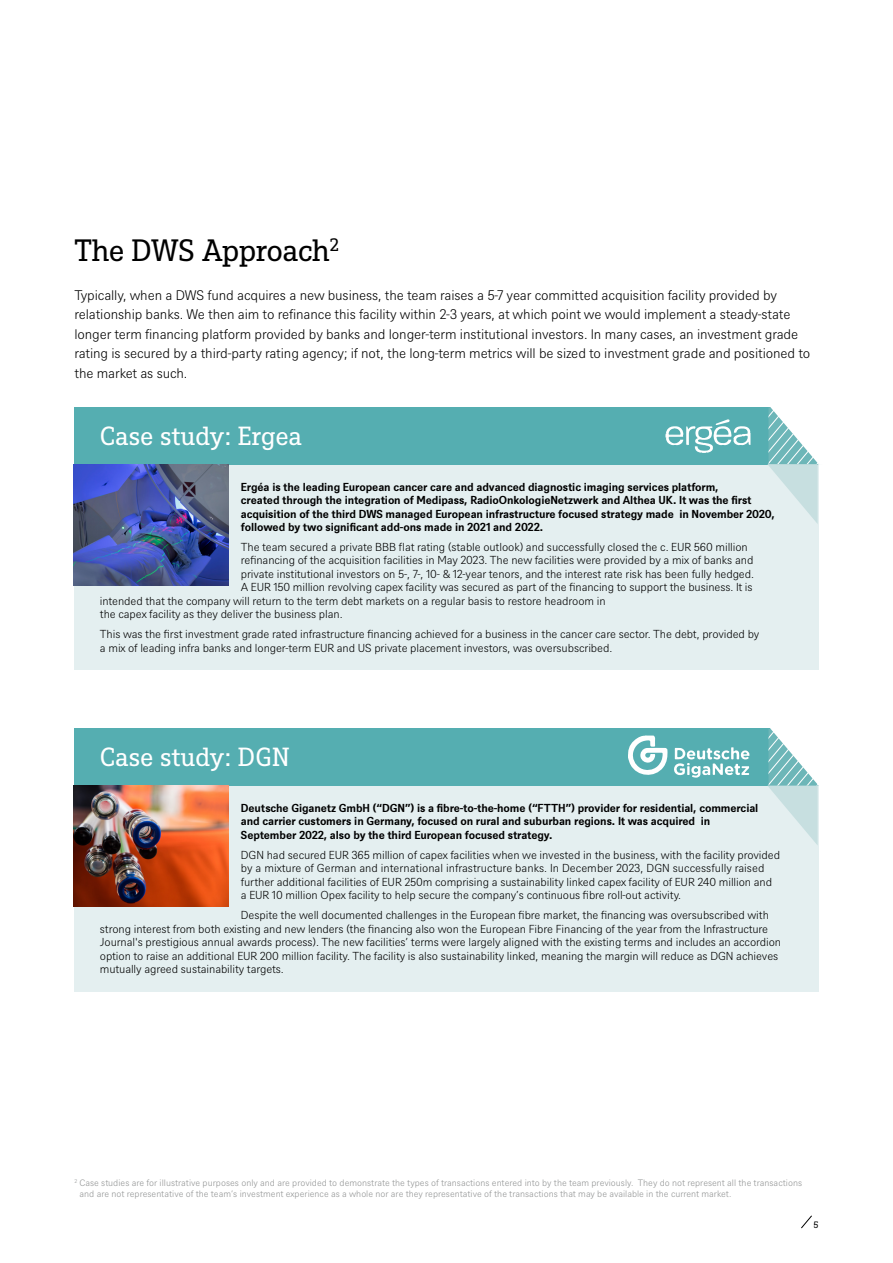
<style>
.page{position:relative;width:893px;height:1263px;background:#fff}
.page>*{position:absolute;margin:0;border:0;box-sizing:border-box;transform-origin:0 0}
.t1{font:30px "DWS Slab";letter-spacing:-.02em;color:#000}
.t2{font:25.5px "DWS Slab";letter-spacing:-.01em;color:#fff}
.t3{font:300 13.5px/19.5px "DWS Sans";letter-spacing:-.01em;color:#000}
.t4{font:300 11.25px/13.5px "DWS Sans";letter-spacing:-.01em;color:#000}
.t5{font:700 11.25px/13.5px "DWS Sans";letter-spacing:-.01em;color:#000}
.t6{font:300 9px/10.5px "DWS Sans";color:#919393}
.t7{font:9px "DWS Slab";color:#000}
</style>
<div class="page">
<svg style="left:801px;top:1215px;width:11px;height:13px"></svg>
<div style="left:74px;top:432px;width:744px;height:237px;background:#e4eff0"></div>
<div style="left:74px;top:407px;width:743px;height:57px;background:#55aeb1"></div>
<svg style="left:665px;top:407px;width:154px;height:117px"></svg>
<img style="left:74px;top:464px;width:154px;height:121px">
<div style="left:74px;top:753px;width:744px;height:239px;background:#e4eff0"></div>
<div style="left:74px;top:728px;width:743px;height:57px;background:#55aeb1"></div>
<img style="left:74px;top:786px;width:154px;height:121px">
<svg style="left:628px;top:728px;width:191px;height:117px"></svg>
<h1 class="t1" style="left:74px;top:229px;width:266px">The DWS Approach<sup>2</sup></h1>
<p class="t3" style="left:74px;top:284px;width:737px">Typically, when a DWS fund acquires a new business, the team raises a 5-7 year committed acquisition facility provided by relationship banks. We then aim to refinance this facility within 2-3 years, at which point we would implement a steady-state longer term financing platform provided by banks and longer-term institutional investors. In many cases, an investment grade rating is secured by a third-party rating agency; if not, the long-term metrics will be sized to investment grade and positioned to the market as such.</p>
<h2 class="t2" style="left:100px;top:418px;width:204px">Case study: Ergea</h2>
<p class="t5" style="left:241px;top:479px;width:535px">Ergéa is the leading European cancer care and advanced diagnostic imaging services platform,<br>created through the integration of Medipass, RadioOnkologieNetzwerk and Althea UK. It was the first acquisition of the third DWS managed European infrastructure focused strategy made in November 2020, followed by two significant add-ons made in 2021 and 2022.</p>
<p class="t4" style="left:241px;top:539px;width:508px">The team secured a private BBB flat rating (stable outlook) and successfully closed the c. EUR 560 million</p>
<p class="t4" style="left:241px;top:553px;width:514px">refinancing of the acquisition facilities in May 2023. The new facilities were provided by a mix of banks and</p>
<p class="t4" style="left:241px;top:566px;width:515px">private institutional investors on 5-, 7-, 10- &amp; 12-year tenors, and the interest rate risk has been fully hedged.</p>
<p class="t4" style="left:241px;top:580px;width:513px">A EUR 150 million revolving capex facility was secured as part of the financing to support the business. It is</p>
<p class="t4" style="left:100px;top:593px;width:507px">intended that the company will return to the term debt markets on a regular basis to restore headroom in</p>
<p class="t4" style="left:100px;top:607px;width:244px">the capex facility as they deliver the business plan.</p>
<p class="t4" style="left:100px;top:627px;width:661px">This was the first investment grade rated infrastructure financing achieved for a business in the cancer care sector. The debt, provided by a mix of leading infra banks and longer-term EUR and US private placement investors, was oversubscribed.</p>
<h2 class="t2" style="left:100px;top:740px;width:191px">Case study: DGN</h2>
<p class="t5" style="left:241px;top:800px;width:519px">Deutsche Giganetz GmbH (“DGN”) is a fibre-to-the-home (“FTTH”) provider for residential, commercial and carrier customers in Germany, focused on rural and suburban regions. It was acquired in<br>September 2022, also by the third European focused strategy.</p>
<p class="t4" style="left:241px;top:847px;width:541px">DGN had secured EUR 365 million of capex facilities when we invested in the business, with the facility provided by a mixture of German and international infrastructure banks. In December 2023, DGN successfully raised further additional facilities of EUR 250m comprising a sustainability linked capex facility of EUR 240 million and a EUR 10 million Opex facility to help secure the company’s continuous fibre roll-out activity.</p>
<p class="t4" style="left:100px;top:908px;width:683px;text-indent:141px">Despite the well documented challenges in the European fibre market, the financing was oversubscribed with strong interest from both existing and new lenders (the financing also won the European Fibre Financing of the year from the Infrastructure Journal's prestigious annual awards process). The new facilities’ terms were largely aligned with the existing terms and includes an accordion option to raise an additional EUR 200 million facility. The facility is also sustainability linked, meaning the margin will reduce as DGN achieves mutually agreed sustainability targets.</p>
<p class="t6" style="left:80px;top:1177px;width:724px;text-indent:-5px"><sup>2</sup> Case studies are for illustrative purposes only and are provided to demonstrate the types of transactions entered into by the team previously. They do not represent all the transactions and are not representative of the team’s investment experience as a whole nor are they representative of the transactions that may be available in the current market.</p>
<p class="t7" style="left:814px;top:1218px;width:6px">5</p>
</div>
